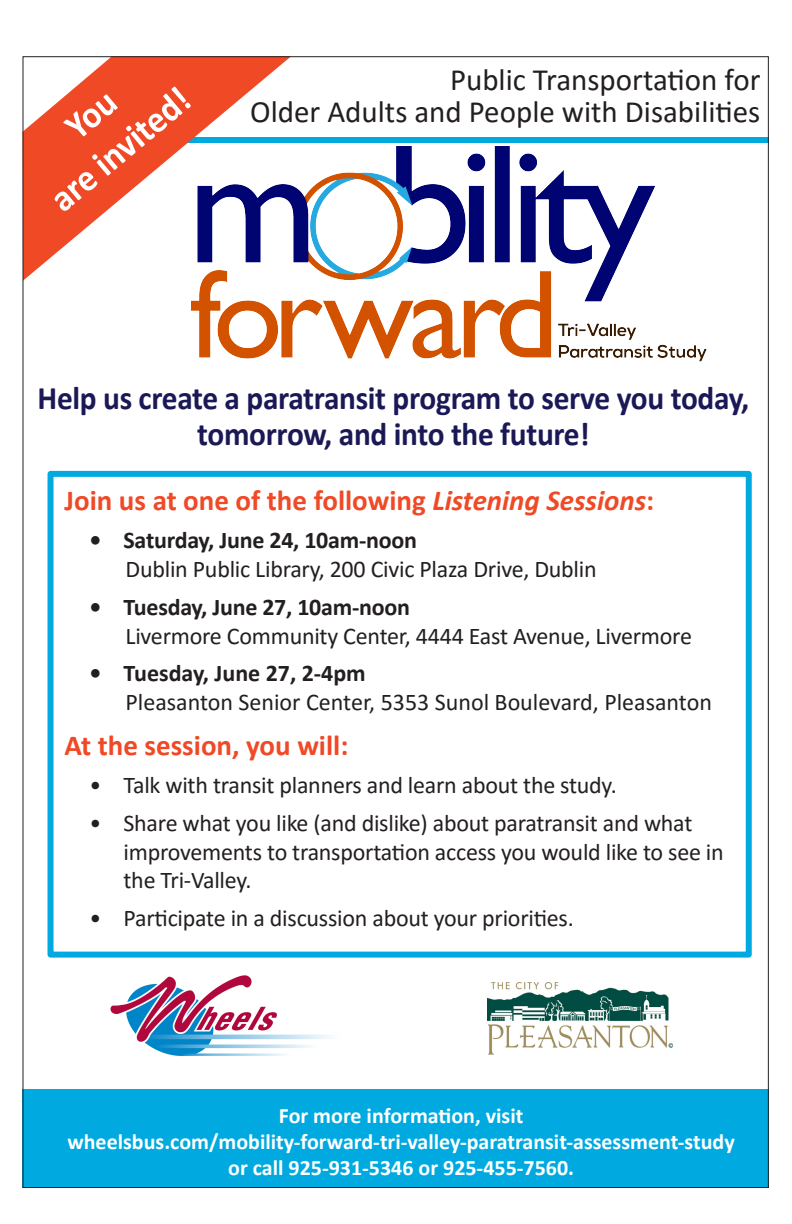
<style>
.page{position:relative;width:792px;height:1224px;background:#fff}
.page>*{position:absolute;margin:0;border:0;box-sizing:border-box;transform-origin:0 0}
.t1{font:700 38px "Calibri";color:#fff;scale:.94 1}
.t2{font:700 33px/36px "Calibri";letter-spacing:-.01em;color:#1b1955;text-align:center;scale:.95 1}
.t3{font:31px/32px "Calibri";color:#231f20;text-align:right}
.t4{font:700 29px "Calibri";color:#f04926}
.t5{font:24px/28.8px "Calibri";letter-spacing:-.01em;color:#231f20}
.t6{font:700 22px "Calibri";color:#fff}
.s1{font-style:italic}
.s2{font-weight:700}
</style>
<div class="page">
<img style="left:192px;top:147px;width:515px;height:215px">
<div style="left:29px;top:137px;width:740px;height:6px;background:#00aae0"></div>
<div style="left:48px;top:471px;width:704px;height:487px;border:6px solid #00aae0"></div>
<div style="left:22px;top:1089px;width:747px;height:99px;background:#00aae0"></div>
<svg style="left:24px;top:58px;width:267px;height:223px"></svg>
<img style="left:110px;top:975px;width:221px;height:81px">
<img style="left:488px;top:982px;width:184px;height:72px">
<div style="left:63px;top:94px;width:55px;height:47px;background:#f04926"></div>
<p class="t1" style="left:38px;top:183px;width:182px;rotate:-40deg">are invited!</p>
<p class="t3" style="left:250px;top:63px;width:512px">Public Transportation for<br>Older Adults and People with Disabilities</p>
<p class="t2" style="left:38px;top:379px;width:751px">Help us create a paratransit program to serve you today, tomorrow, and into the future!</p>
<p class="t4" style="left:65px;top:480px;width:591px">Join us at one of the following <span class="s1">Listening Sessions</span>:</p>
<p class="t5" style="left:126px;top:525px;width:473px;text-indent:-36px"><span class="s2">• Saturday, June 24, 10am-noon<br></span>Dublin Public Library, 200 Civic Plaza Drive, Dublin</p>
<p class="t5" style="left:126px;top:592px;width:568px;text-indent:-36px"><span class="s2">• Tuesday, June 27, 10am-noon<br></span>Livermore Community Center, 4444 East Avenue, Livermore</p>
<p class="t5" style="left:126px;top:658px;width:588px;text-indent:-36px"><span class="s2">• Tuesday, June 27, 2-4pm<br></span>Pleasanton Senior Center, 5353 Sunol Boulevard, Pleasanton</p>
<p class="t4" style="left:65px;top:725px;width:285px">At the session, you will:</p>
<p class="t5" style="left:90px;top:770px;width:529px">• Talk with transit planners and learn about the study.</p>
<p class="t5" style="left:124px;top:808px;width:602px;text-indent:-34px">• Share what you like (and dislike) about paratransit and what improvements to transportation access you would like to see in the Tri-Valley.</p>
<p class="t5" style="left:90px;top:903px;width:486px">• Participate in a discussion about your priorities.</p>
<p class="t6" style="left:279px;top:1100px;width:246px">For more information, visit</p>
<p class="t6" style="left:67px;top:1126px;width:669px">wheelsbus.com/mobility-forward-tri-valley-paratransit-assessment-study</p>
<p class="t6" style="left:228px;top:1152px;width:347px">or call 925-931-5346 or 925-455-7560.</p>
</div>
